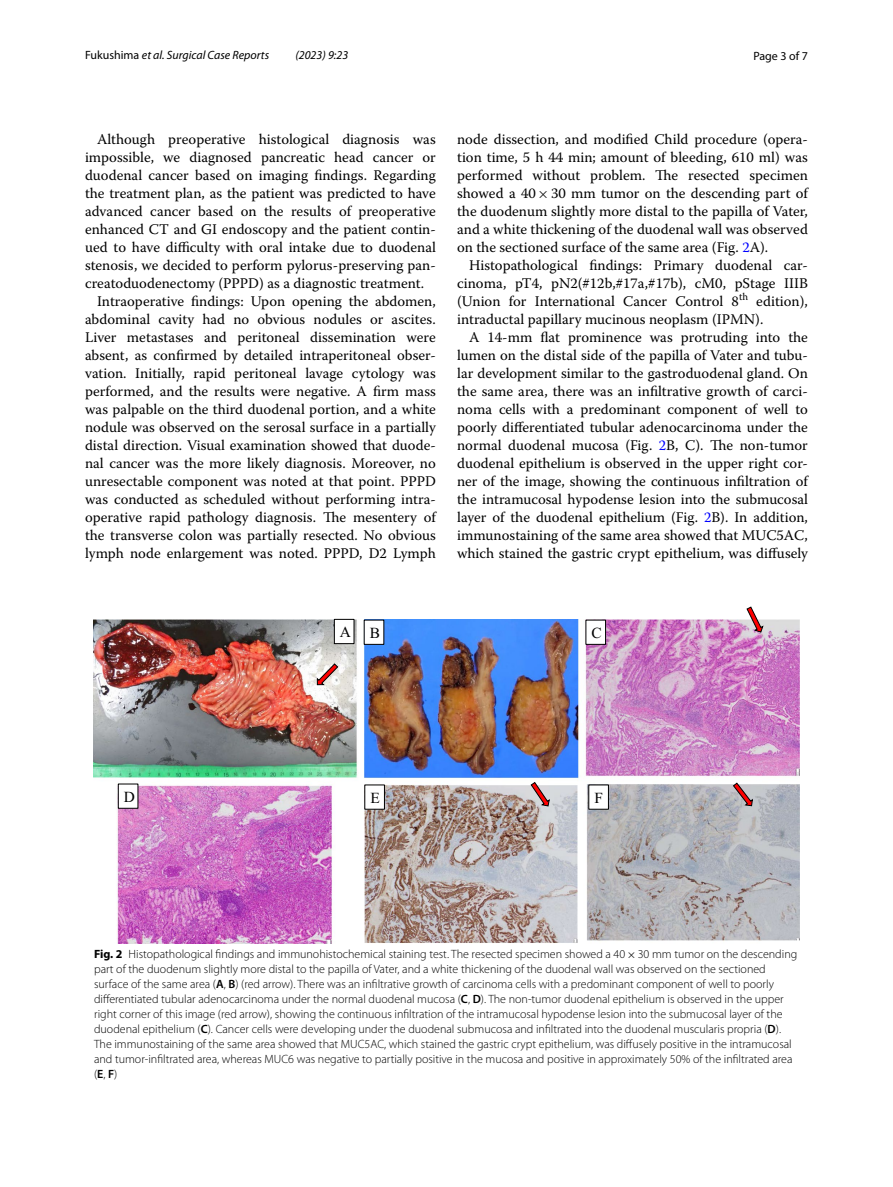
<style>
.page{position:relative;width:893px;height:1187px;background:#fff}
.page>*{position:absolute;margin:0;border:0;box-sizing:border-box;transform-origin:0 0}
.t1{font:15.45px "Times New Roman PSMT2";color:#000}
.t2{font:14.7px/18px "Warnock Pro";color:#000;text-align:justify}
.t3{font:300 12px/15px "Myriad Pro";color:#000}
.t4{font:italic 12px "Myriad Pro";color:#000}
.t5{font:12px "Myriad Pro";color:#000}
.s1{font-style:normal}
.s2{font-family:"MTSY"}
.s3{color:#00f}
.s4{font-weight:700}
.s5{font-family:"MTSY";font-weight:400}
.s6{font-weight:600}
</style>
<div class="page">
<img style="left:93px;top:619px;width:706px;height:323px">
<svg style="left:317px;top:663px;width:22px;height:22px"></svg>
<div style="left:334px;top:619px;width:20px;height:25px;background:#fff;border:1px solid #000"></div>
<div style="left:364px;top:784px;width:21px;height:25px;background:#fff"></div>
<div style="left:586px;top:619px;width:20px;height:25px;background:#fff;border:1px solid #000"></div>
<div style="left:118px;top:783px;width:20px;height:25px;background:#fff;border:1px solid #000"></div>
<svg style="left:746px;top:606px;width:18px;height:27px"></svg>
<svg style="left:530px;top:781px;width:20px;height:25px"></svg>
<svg style="left:732px;top:782px;width:21px;height:24px"></svg>
<div style="left:588px;top:784px;width:21px;height:25px;background:#fff;border:1px solid #000"></div>
<div style="left:364px;top:619px;width:20px;height:25px;background:#fff"></div>
<p class="t4" style="left:85px;top:48px;width:186px"><span class="s1">Fukushima</span> et al. Surgical Case Reports</p>
<p class="t4" style="left:295px;top:48px;width:54px">(2023) 9:23</p>
<p class="t5" style="left:753px;top:48px;width:56px">Page 3 of 7</p>
<p class="t2" style="left:97px;top:130px;width:340px">Although preoperative histological diagnosis was</p>
<p class="t2" style="left:85px;top:148px;width:352px">impossible, we diagnosed pancreatic head cancer or</p>
<p class="t2" style="left:85px;top:166px;width:352px">duodenal cancer based on imaging findings. Regarding</p>
<p class="t2" style="left:85px;top:184px;width:352px">the treatment plan, as the patient was predicted to have</p>
<p class="t2" style="left:85px;top:202px;width:352px">advanced cancer based on the results of preoperative</p>
<p class="t2" style="left:85px;top:220px;width:352px">enhanced CT and GI endoscopy and the patient contin-</p>
<p class="t2" style="left:85px;top:238px;width:352px">ued to have difficulty with oral intake due to duodenal</p>
<p class="t2" style="left:85px;top:256px;width:352px">stenosis, we decided to perform pylorus-preserving pan-</p>
<p class="t2" style="left:85px;top:274px;width:341px">creatoduodenectomy (PPPD) as a diagnostic treatment.</p>
<p class="t2" style="left:97px;top:292px;width:340px">Intraoperative findings: Upon opening the abdomen,</p>
<p class="t2" style="left:85px;top:310px;width:352px">abdominal cavity had no obvious nodules or ascites.</p>
<p class="t2" style="left:85px;top:328px;width:352px">Liver metastases and peritoneal dissemination were</p>
<p class="t2" style="left:85px;top:346px;width:352px">absent, as confirmed by detailed intraperitoneal obser-</p>
<p class="t2" style="left:85px;top:364px;width:352px">vation. Initially, rapid peritoneal lavage cytology was</p>
<p class="t2" style="left:85px;top:382px;width:352px">performed, and the results were negative. A firm mass</p>
<p class="t2" style="left:85px;top:400px;width:352px">was palpable on the third duodenal portion, and a white</p>
<p class="t2" style="left:85px;top:418px;width:352px">nodule was observed on the serosal surface in a partially</p>
<p class="t2" style="left:85px;top:436px;width:352px">distal direction. Visual examination showed that duode-</p>
<p class="t2" style="left:85px;top:454px;width:352px">nal cancer was the more likely diagnosis. Moreover, no</p>
<p class="t2" style="left:85px;top:472px;width:352px">unresectable component was noted at that point. PPPD</p>
<p class="t2" style="left:85px;top:490px;width:352px">was conducted as scheduled without performing intra-</p>
<p class="t2" style="left:85px;top:508px;width:352px">operative rapid pathology diagnosis. The mesentery of</p>
<p class="t2" style="left:85px;top:526px;width:352px">the transverse colon was partially resected. No obvious</p>
<p class="t2" style="left:85px;top:544px;width:352px">lymph node enlargement was noted. PPPD, D2 Lymph</p>
<p class="t2" style="left:457px;top:130px;width:352px">node dissection, and modified Child procedure (opera&shy;tion time, 5 h 44 min; amount of bleeding, 610 ml) was performed without problem. The resected specimen showed a 40<span class="s2">×</span>30 mm tumor on the descending part of the duodenum slightly more distal to the papilla of Vater, and a white thickening of the duodenal wall was observed on the sectioned surface of the same area (Fig. <span class="s3">2</span>A).</p>
<p class="t2" style="left:457px;top:256px;width:352px;text-indent:12px">Histopathological findings: Primary duodenal car&shy;cinoma, pT4, pN2(#12b,#17a,#17b), cM0, pStage IIIB (Union for International Cancer Control 8<sup>th</sup> edition), intraductal papillary mucinous neoplasm (IPMN).</p>
<p class="t2" style="left:457px;top:328px;width:352px;text-indent:12px">A 14-mm flat prominence was protruding into the lumen on the distal side of the papilla of Vater and tubu&shy;lar development similar to the gastroduodenal gland. On the same area, there was an infiltrative growth of carci&shy;noma cells with a predominant component of well to poorly differentiated tubular adenocarcinoma under the normal duodenal mucosa (Fig. <span class="s3">2</span>B, C). The non-tumor duodenal epithelium is observed in the upper right cor&shy;ner of the image, showing the continuous infiltration of the intramucosal hypodense lesion into the submucosal layer of the duodenal epithelium (Fig. <span class="s3">2</span>B). In addition, immunostaining of the same area showed that MUC5AC, which stained the gastric crypt epithelium, was diffusely</p>
<p class="t1" style="left:340px;top:621px;width:13px">A</p>
<p class="t1" style="left:370px;top:622px;width:12px">B</p>
<p class="t1" style="left:591px;top:622px;width:12px">C</p>
<p class="t1" style="left:124px;top:786px;width:13px">D</p>
<p class="t1" style="left:594px;top:787px;width:10px">F</p>
<p class="t1" style="left:370px;top:787px;width:11px">E</p>
<p class="t3" style="left:94px;top:946px;width:705px"><span class="s4">Fig. 2</span> Histopathological findings and immunohistochemical staining test. The resected specimen showed a 40<span class="s5">×</span>30 mm tumor on the descending part of the duodenum slightly more distal to the papilla of Vater, and a white thickening of the duodenal wall was observed on the sectioned surface of the same area (<span class="s6">A</span>, <span class="s6">B</span>) (red arrow). There was an infiltrative growth of carcinoma cells with a predominant component of well to poorly differentiated tubular adenocarcinoma under the normal duodenal mucosa (<span class="s6">C</span>, <span class="s6">D</span>). The non-tumor duodenal epithelium is observed in the upper right corner of this image (red arrow), showing the continuous infiltration of the intramucosal hypodense lesion into the submucosal layer of the duodenal epithelium (<span class="s6">C</span>). Cancer cells were developing under the duodenal submucosa and infiltrated into the duodenal muscularis propria (<span class="s6">D</span>).<br>The immunostaining of the same area showed that MUC5AC, which stained the gastric crypt epithelium, was diffusely positive in the intramucosal and tumor-infiltrated area, whereas MUC6 was negative to partially positive in the mucosa and positive in approximately 50% of the infiltrated area (<span class="s6">E</span>, <span class="s6">F</span>)</p>
</div>
